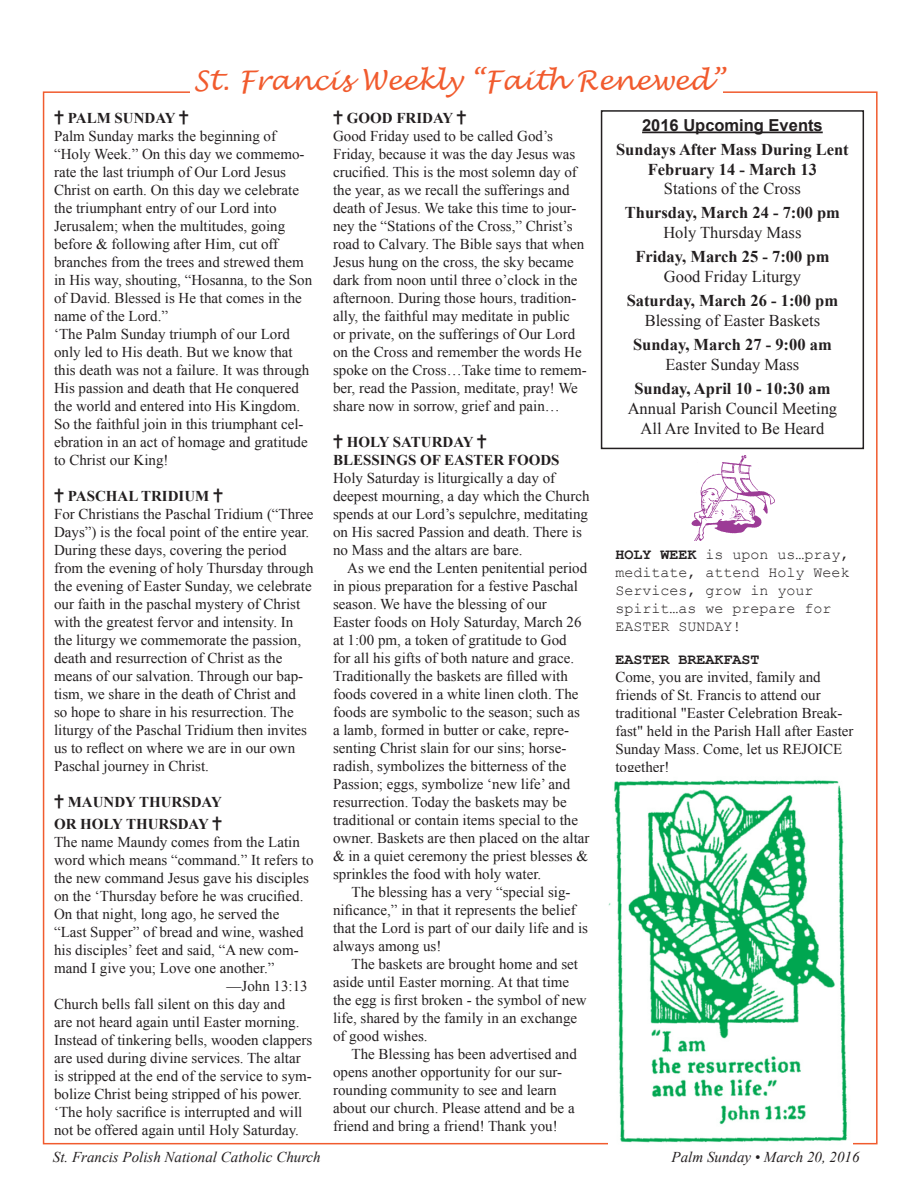
<style>
.page{position:relative;width:918px;height:1188px;background:#fff}
.page>*{position:absolute;margin:0;border:0;box-sizing:border-box;transform-origin:0 0}
.t1{font:italic 27px "Lucida Handwriting";color:#f15b2e}
.t2{font:700 16.5px/19.8px "Times New Roman";color:#231f20;text-align:center}
.t3{font:16.5px/19.8px "Times New Roman";color:#231f20;text-align:center}
.t4{font:700 16.5px "Arial";color:#231f20}
.t5{font:15px/18px "Times New Roman";color:#231f20}
.OmniPage__2{font:15px/18px "Courier New";color:#231f20}
.t6{font:700 15px/21.6px "Times New Roman";color:#231f20}
.t7{font:italic 15px "Times New Roman";color:#231f20}
.OmniPage__2-2{font:700 15px "Courier New";color:#231f20}
.s1{font-weight:400}
.s2{font-weight:700}
</style>
<div class="page">
<hr style="left:642px;top:132px;width:181px;height:1px;background:#231f20">
<div style="left:601px;top:110px;width:263px;height:339px;border:2px solid #231f20"></div>
<img style="left:691px;top:455px;width:84px;height:86px">
<img style="left:609px;top:780px;width:239px;height:363px">
<p class="t1" style="left:194px;top:64px;width:532px">St. Francis Weekly “Faith Renewed”</p>
<p class="t6" style="left:68px;top:107px;width:109px">PALM SUNDAY</p>
<p class="t5" style="left:54px;top:127px;width:260px">Palm Sunday marks the beginning of “Holy Week.” On this day we commemo&shy;rate the last triumph of Our Lord Jesus Christ on earth. On this day we celebrate the triumphant entry of our Lord into Jerusalem; when the multitudes, going before &amp; following after Him, cut off branches from the trees and strewed them in His way, shouting, “Hosanna, to the Son of David. Blessed is He that comes in the name of the Lord.”</p>
<p class="t5" style="left:54px;top:325px;width:257px">‘The Palm Sunday triumph of our Lord only led to His death. But we know that this death was not a failure. It was through His passion and death that He conquered the world and entered into His Kingdom.<br>So the faithful join in this triumphant cel&shy;ebration in an act of homage and gratitude to Christ our King!</p>
<p class="t6" style="left:68px;top:485px;width:143px">PASCHAL TRIDIUM</p>
<p class="t5" style="left:54px;top:505px;width:261px">For Christians the Paschal Tridium (“Three Days”) is the focal point of the entire year.<br>During these days, covering the period from the evening of holy Thursday through the evening of Easter Sunday, we celebrate our faith in the paschal mystery of Christ with the greatest fervor and intensity. In the liturgy we commemorate the passion, death and resurrection of Christ as the means of our salvation. Through our bap&shy;tism, we share in the death of Christ and<br>so hope to share in his resurrection. The liturgy of the Paschal Tridium then invites us to reflect on where we are in our own Paschal journey in Christ.</p>
<p class="t6" style="left:54px;top:791px;width:169px;text-indent:14px">MAUNDY THURSDAY<br>OR HOLY THURSDAY</p>
<p class="t5" style="left:54px;top:833px;width:247px">The name Maundy comes from the Latin</p>
<p class="t5" style="left:54px;top:851px;width:261px">word which means “command.” It refers to</p>
<p class="t5" style="left:54px;top:869px;width:256px">the new command Jesus gave his disciples</p>
<p class="t5" style="left:54px;top:887px;width:251px">on the ‘Thursday before he was crucified.</p>
<p class="t5" style="left:54px;top:905px;width:227px">On that night, long ago, he served the</p>
<p class="t5" style="left:54px;top:923px;width:251px">“Last Supper” of bread and wine, washed</p>
<p class="t5" style="left:54px;top:941px;width:246px">his disciples’ feet and said, “A new com-</p>
<p class="t5" style="left:54px;top:959px;width:222px">mand I give you; Love one another.”</p>
<p class="t5" style="left:227px;top:977px;width:83px">—John 13:13</p>
<p class="t5" style="left:54px;top:995px;width:260px">Church bells fall silent on this day and<br>are not heard again until Easter morning.<br>Instead of tinkering bells, wooden clappers are used during divine services. The altar is stripped at the end of the service to sym&shy;bolize Christ being stripped of his power. ‘The holy sacrifice is interrupted and will not be offered again until Holy Saturday.</p>
<p class="t6" style="left:347px;top:107px;width:108px">GOOD FRIDAY</p>
<p class="t5" style="left:333px;top:127px;width:255px">Good Friday used to be called God’s Friday, because it was the day Jesus was crucified. This is the most solemn day of the year, as we recall the sufferings and death of Jesus. We take this time to jour&shy;ney the “Stations of the Cross,” Christ’s road to Calvary. The Bible says that when Jesus hung on the cross, the sky became dark from noon until three o’clock in the afternoon. During those hours, tradition&shy;ally, the faithful may meditate in public<br>or private, on the sufferings of Our Lord on the Cross and remember the words He spoke on the Cross…Take time to remem&shy;ber, read the Passion, meditate, pray! We share now in sorrow, grief and pain…</p>
<p class="t6" style="left:347px;top:431px;width:128px">HOLY SATURDAY</p>
<p class="t6" style="left:333px;top:449px;width:228px">BLESSINGS OF EASTER FOODS</p>
<p class="t5" style="left:333px;top:469px;width:224px">Holy Saturday is liturgically a day of</p>
<p class="t5" style="left:333px;top:487px;width:258px">deepest mourning, a day which the Church</p>
<p class="t5" style="left:333px;top:505px;width:256px">spends at our Lord’s sepulchre, meditating</p>
<p class="t5" style="left:333px;top:523px;width:250px">on His sacred Passion and death. There is</p>
<p class="t5" style="left:333px;top:541px;width:191px">no Mass and the altars are bare.</p>
<p class="t5" style="left:347px;top:559px;width:241px">As we end the Lenten penitential period</p>
<p class="t5" style="left:333px;top:577px;width:246px">in pious preparation for a festive Paschal</p>
<p class="t5" style="left:333px;top:595px;width:215px">season. We have the blessing of our</p>
<p class="t5" style="left:333px;top:613px;width:250px">Easter foods on Holy Saturday, March 26</p>
<p class="t5" style="left:333px;top:631px;width:235px">at 1:00 pm, a token of gratitude to God</p>
<p class="t5" style="left:333px;top:649px;width:243px">for all his gifts of both nature and grace.</p>
<p class="t5" style="left:333px;top:667px;width:236px">Traditionally the baskets are filled with</p>
<p class="t5" style="left:333px;top:685px;width:247px">foods covered in a white linen cloth. The</p>
<p class="t5" style="left:333px;top:703px;width:249px">foods are symbolic to the season; such as</p>
<p class="t5" style="left:333px;top:721px;width:238px">a lamb, formed in butter or cake, repre-</p>
<p class="t5" style="left:333px;top:739px;width:235px">senting Christ slain for our sins; horse-</p>
<p class="t5" style="left:333px;top:757px;width:235px">radish, symbolizes the bitterness of the</p>
<p class="t5" style="left:333px;top:775px;width:239px">Passion; eggs, symbolize ‘new life’ and</p>
<p class="t5" style="left:333px;top:793px;width:235px">resurrection. Today the baskets may be</p>
<p class="t5" style="left:333px;top:811px;width:246px">traditional or contain items special to the</p>
<p class="t5" style="left:333px;top:829px;width:258px">owner. Baskets are then placed on the altar</p>
<p class="t5" style="left:333px;top:847px;width:256px">&amp; in a quiet ceremony the priest blesses &amp;</p>
<p class="t5" style="left:333px;top:865px;width:210px">sprinkles the food with holy water.</p>
<p class="t5" style="left:333px;top:883px;width:256px;text-indent:18px">The blessing has a very “special sig&shy;nificance,” in that it represents the belief that the Lord is part of our daily life and is always among us!</p>
<p class="t5" style="left:333px;top:955px;width:255px;text-indent:18px">The baskets are brought home and set aside until Easter morning. At that time the egg is first broken ‑ the symbol of new life, shared by the family in an exchange of good wishes.</p>
<p class="t5" style="left:333px;top:1045px;width:245px;text-indent:18px">The Blessing has been advertised and opens another opportunity for our sur&shy;rounding community to see and learn about our church. Please attend and be a friend and bring a friend! Thank you!</p>
<p class="t4" style="left:642px;top:113px;width:182px">2016 Upcoming Events</p>
<p class="t2" style="left:616px;top:139px;width:234px">Sundays After Mass During Lent<br>February 14 - March 13</p>
<p class="t3" style="left:664px;top:179px;width:139px">Stations of the Cross</p>
<p class="t2" style="left:625px;top:203px;width:217px">Thursday, March 24 - 7:00 pm</p>
<p class="t3" style="left:663px;top:223px;width:140px">Holy Thursday Mass</p>
<p class="t2" style="left:635px;top:247px;width:196px">Friday, March 25 - 7:00 pm</p>
<p class="t3" style="left:664px;top:267px;width:139px">Good Friday Liturgy</p>
<p class="t2" style="left:627px;top:290px;width:213px">Saturday, March 26 - 1:00 pm</p>
<p class="t3" style="left:645px;top:310px;width:177px">Blessing of Easter Baskets</p>
<p class="t2" style="left:633px;top:334px;width:200px">Sunday, March 27 - 9:00 am<br><span class="s1">Easter Sunday Mass</span></p>
<p class="t3" style="left:628px;top:378px;width:211px"><span class="s2">Sunday, April 10 - 10:30 am<br></span>Annual Parish Council Meeting<br>All Are Invited to Be Heard</p>
<p class="OmniPage__2" style="left:615px;top:545px;width:236px"><span class="s2">HOLY WEEK</span> is upon us…pray, meditate, attend Holy Week<br>Services, grow in your spirit…as we prepare for<br>EASTER SUNDAY!</p>
<p class="OmniPage__2-2" style="left:615px;top:650px;width:145px">EASTER BREAKFAST</p>
<p class="t5" style="left:615px;top:667px;width:240px">Come, you are invited, family and friends of St. Francis to attend our traditional "Easter Celebration Break&shy;fast" held in the Parish Hall after Easter<br>Sunday Mass. Come, let us REJOICE together!</p>
<p class="t7" style="left:53px;top:1147px;width:269px">St. Francis Polish National Catholic Church</p>
<p class="t7" style="left:672px;top:1147px;width:190px">Palm Sunday • March 20, 2016</p>
</div>
